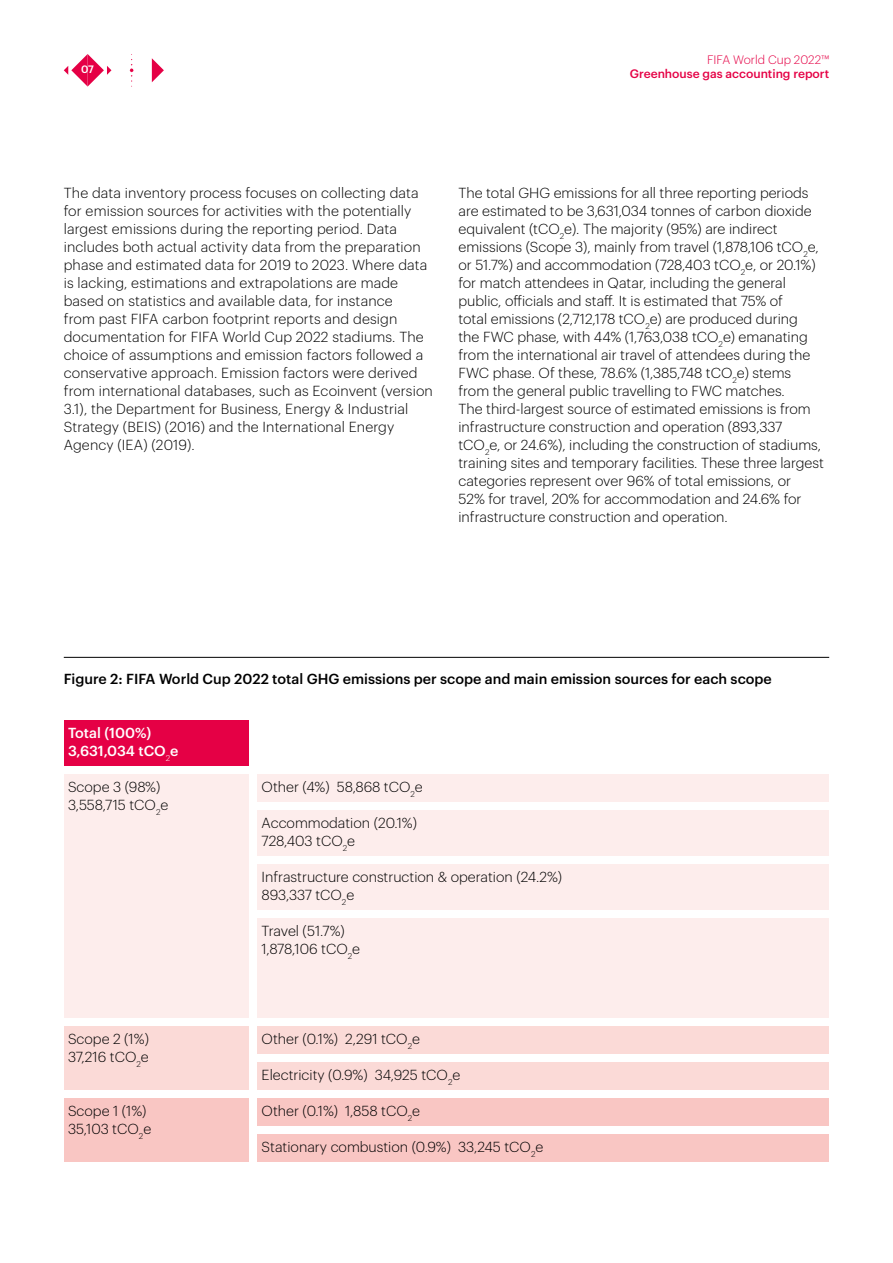
<style>
.page{position:relative;width:893px;height:1263px;background:#fff}
.page>*{position:absolute;margin:0;border:0;box-sizing:border-box;transform-origin:0 0}
.t1{font:300 14.25px/18px "Graphik";color:#000}
.t2{font:500 14.25px "Graphik";color:#000}
.t3{font:500 14.25px/18px "Graphik";color:#fff}
.t4{font:500 12px "Graphik";color:#e50045}
.t5{font:300 12px "Graphik";color:#e50045}
.t6{font:500 10.5px "Graphik";color:#fff}
</style>
<div class="page">
<svg style="left:64px;top:54px;width:47px;height:33px"></svg>
<svg style="left:130px;top:54px;width:4px;height:33px"></svg>
<svg style="left:152px;top:58px;width:12px;height:24px"></svg>
<div style="left:64px;top:720px;width:184px;height:45px;background:#e50045"></div>
<div style="left:257px;top:774px;width:572px;height:27px;background:#fdedec"></div>
<div style="left:257px;top:810px;width:572px;height:45px;background:#fdedec"></div>
<div style="left:257px;top:864px;width:572px;height:45px;background:#fdedec"></div>
<div style="left:257px;top:1026px;width:572px;height:27px;background:#fbdad7"></div>
<div style="left:257px;top:1062px;width:572px;height:27px;background:#fbdad7"></div>
<div style="left:257px;top:1098px;width:572px;height:27px;background:#f9c6c3"></div>
<div style="left:257px;top:1134px;width:572px;height:27px;background:#f9c6c3"></div>
<div style="left:257px;top:918px;width:572px;height:99px;background:#fdedec"></div>
<div style="left:64px;top:774px;width:184px;height:243px;background:#fdedec"></div>
<div style="left:64px;top:1026px;width:184px;height:63px;background:#fbdad7"></div>
<div style="left:64px;top:1098px;width:184px;height:63px;background:#f9c6c3"></div>
<hr style="left:64px;top:657px;width:765px;height:1px;background:#000">
<p class="t6" style="left:81px;top:61px;width:14px">07</p>
<p class="t5" style="left:707px;top:51px;width:124px">FIFA World Cup 2022™</p>
<p class="t4" style="left:630px;top:65px;width:201px">Greenhouse gas accounting report</p>
<p class="t1" style="left:64px;top:183px;width:371px">The data inventory process focuses on collecting data for emission sources for activities with the potentially largest emissions during the reporting period. Data includes both actual activity data from the preparation phase and estimated data for 2019 to 2023. Where data is lacking, estimations and extrapolations are made based on statistics and available data, for instance<br>from past FIFA carbon footprint reports and design documentation for FIFA World Cup 2022 stadiums. The choice of assumptions and emission factors followed a conservative approach. Emission factors were derived from international databases, such as Ecoinvent (version 3.1), the Department for Business, Energy &amp; Industrial Strategy (BEIS) (2016) and the International Energy Agency (IEA) (2019).</p>
<p class="t1" style="left:458px;top:183px;width:367px">The total GHG emissions for all three reporting periods are estimated to be 3,631,034 tonnes of carbon dioxide equivalent (tCO<sub>2</sub>e). The majority (95%) are indirect emissions (Scope 3), mainly from travel (1,878,106 tCO<sub>2</sub>e, or 51.7%) and accommodation (728,403 tCO<sub>2</sub>e, or 20.1%) for match attendees in Qatar, including the general public, officials and staff. It is estimated that 75% of<br>total emissions (2,712,178 tCO<sub>2</sub>e) are produced during<br>the FWC phase, with 44% (1,763,038 tCO<sub>2</sub>e) emanating from the international air travel of attendees during the FWC phase. Of these, 78.6% (1,385,748 tCO<sub>2</sub>e) stems from the general public travelling to FWC matches.<br>The third-largest source of estimated emissions is from infrastructure construction and operation (893,337 tCO<sub>2</sub>e, or 24.6%), including the construction of stadiums, training sites and temporary facilities. These three largest categories represent over 96% of total emissions, or<br>52% for travel, 20% for accommodation and 24.6% for infrastructure construction and operation.</p>
<p class="t2" style="left:64px;top:668px;width:710px">Figure 2: FIFA World Cup 2022 total GHG emissions per scope and main emission sources for each scope</p>
<p class="t3" style="left:68px;top:723px;width:112px">Total (100%)<br>3,631,034 tCO<sub>2</sub>e</p>
<p class="t1" style="left:68px;top:777px;width:102px">Scope 3 (98%)<br>3,558,715 tCO<sub>2</sub>e</p>
<p class="t1" style="left:68px;top:1029px;width:82px">Scope 2 (1%)<br>37,216 tCO<sub>2</sub>e</p>
<p class="t1" style="left:68px;top:1101px;width:85px">Scope 1 (1%)<br>35,103 tCO<sub>2</sub>e</p>
<p class="t1" style="left:262px;top:777px;width:163px">Other (4%) 58,868 tCO<sub>2</sub>e</p>
<p class="t1" style="left:262px;top:813px;width:157px">Accommodation (20.1%)<br>728,403 tCO<sub>2</sub>e</p>
<p class="t1" style="left:262px;top:867px;width:302px">Infrastructure construction &amp; operation (24.2%)<br>893,337 tCO<sub>2</sub>e</p>
<p class="t1" style="left:262px;top:921px;width:100px">Travel (51.7%)<br>1,878,106 tCO<sub>2</sub>e</p>
<p class="t1" style="left:262px;top:1029px;width:160px">Other (0.1%) 2,291 tCO<sub>2</sub>e</p>
<p class="t1" style="left:262px;top:1065px;width:200px">Electricity (0.9%) 34,925 tCO<sub>2</sub>e</p>
<p class="t1" style="left:262px;top:1101px;width:160px">Other (0.1%) 1,858 tCO<sub>2</sub>e</p>
<p class="t1" style="left:262px;top:1137px;width:283px">Stationary combustion (0.9%) 33,245 tCO<sub>2</sub>e</p>
</div>
